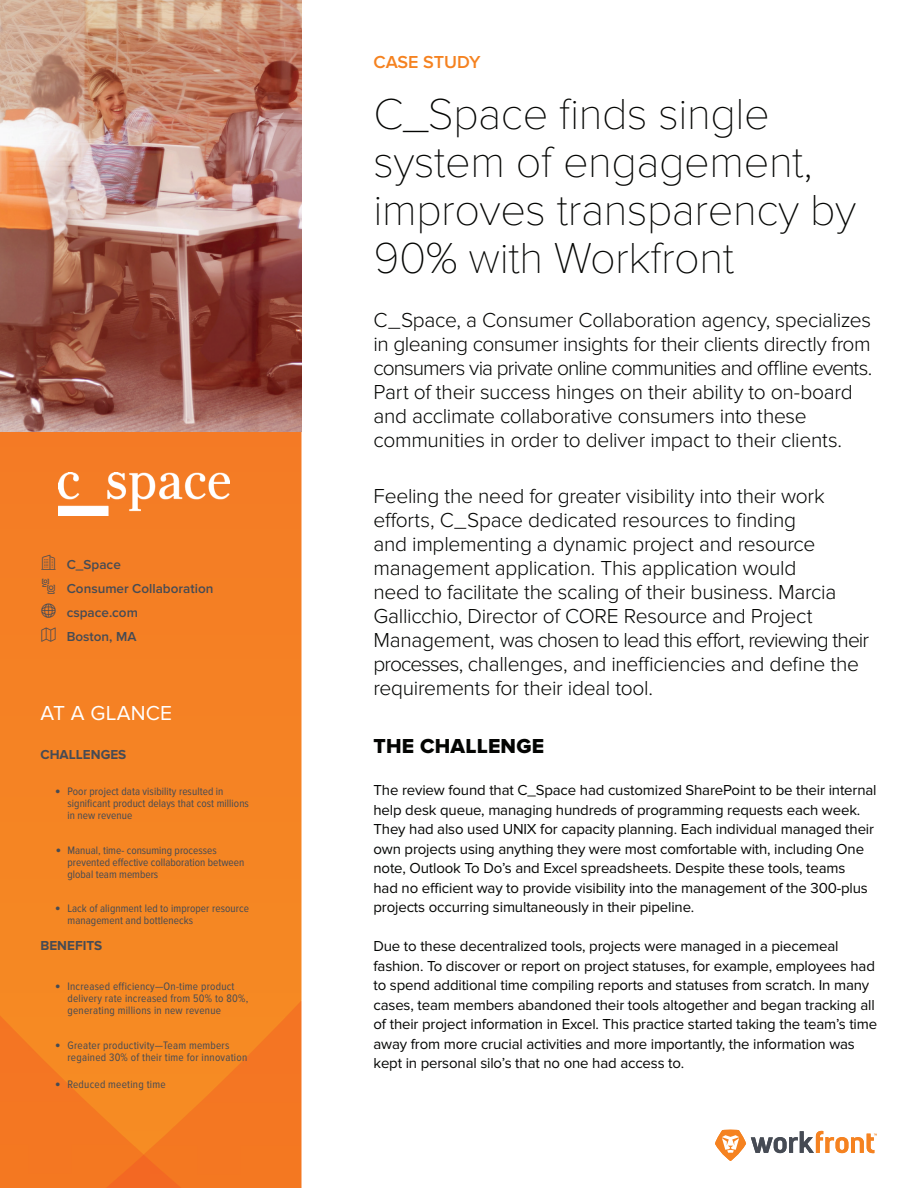
<style>
.page{position:relative;width:918px;height:1188px;background:#fff}
.page>*{position:absolute;margin:0;border:0;box-sizing:border-box;transform-origin:0 0}
.t1{font:100 45px/48px "Proxima Nova T";letter-spacing:-.01em;color:#040503}
.t2{font:300 21px/24px "Proxima Nova";letter-spacing:-.015em;color:#040503}
.t3{font:21px "Proxima Nova Extrabld";letter-spacing:.01em;color:#040503}
.t4{font:21px "Proxima Nova";letter-spacing:.01em;color:#fff}
.t5{font:600 18px "Proxima Nova";letter-spacing:-.005em;color:#f58220}
.t6{font:15px/19.5px "Proxima Nova";letter-spacing:-.01em;color:#040503}
.t7{font:600 13.5px/24px "Proxima Nova";color:#464b54;text-align:right}
.t8{font:700 13.5px "Proxima Nova";color:#464b54}
.t9{font:11.25px/12px "Proxima Nova Cond";letter-spacing:.005em;color:#464b54}
.s1{font-family:"Proxima Nova Extrabld";font-size:15px}
</style>
<div class="page">
<div style="left:0;top:432px;width:302px;height:569px;background:#f58224"></div>
<img style="left:0;top:1001px;width:302px;height:187px">
<img style="left:90px;top:1155px;width:107px;height:33px">
<svg style="left:715px;top:1130px;width:162px;height:31px"></svg>
<img style="left:0;top:0;width:302px;height:432px">
<img style="left:58px;top:473px;width:172px;height:42px">
<svg style="left:41px;top:555px;width:15px;height:15px"></svg>
<svg style="left:42px;top:579px;width:13px;height:15px"></svg>
<svg style="left:41px;top:604px;width:15px;height:14px"></svg>
<svg style="left:41px;top:628px;width:15px;height:14px"></svg>
<p class="t7" style="left:41px;top:553px;width:81px">◆●■ C_Space</p>
<p class="t7" style="left:41px;top:577px;width:174px">▼▼□■ Consumer Collaboration</p>
<p class="t7" style="left:41px;top:601px;width:98px">■▼□ cspace.com<br>Boston, MA</p>
<h2 class="t4" style="left:40px;top:701px;width:133px">AT A GLANCE</h2>
<p class="t8" style="left:40px;top:747px;width:87px">CHALLENGES</p>
<p class="t9" style="left:68px;top:786px;width:183px;text-indent:-12px"><span class="s1">•</span> Poor project data visibility resulted in significant product delays that cost millions in new revenue</p>
<p class="t9" style="left:68px;top:844px;width:178px;text-indent:-12px"><span class="s1">•</span> Manual, time- consuming processes prevented effective collaboration between global team members</p>
<p class="t9" style="left:68px;top:903px;width:183px;text-indent:-12px"><span class="s1">•</span> Lack of alignment led to improper resource management and bottlenecks</p>
<p class="t8" style="left:40px;top:938px;width:63px">BENEFITS</p>
<p class="t9" style="left:68px;top:981px;width:182px;text-indent:-12px"><span class="s1">•</span> Increased efficiency—On-time product delivery rate increased from 50% to 80%, generating millions in new revenue</p>
<p class="t9" style="left:68px;top:1039px;width:181px;text-indent:-12px"><span class="s1">•</span> Greater productivity—Team members regained 30% of their time for innovation</p>
<p class="t9" style="left:55px;top:1078px;width:112px"><span class="s1">•</span> Reduced meeting time</p>
<p class="t5" style="left:374px;top:52px;width:109px">CASE STUDY</p>
<h1 class="t1" style="left:374px;top:90px;width:484px">C_Space finds single system of engagement, improves transparency by<br>90% with Workfront</h1>
<p class="t2" style="left:374px;top:308px;width:500px">C_Space, a Consumer Collaboration agency, specializes in gleaning consumer insights for their clients directly from consumers via private online communities and offline events.<br>Part of their success hinges on their ability to on-board and acclimate collaborative consumers into these communities in order to deliver impact to their clients.</p>
<p class="t2" style="left:374px;top:484px;width:497px">Feeling the need for greater visibility into their work efforts, C_Space dedicated resources to finding<br>and implementing a dynamic project and resource management application. This application would<br>need to facilitate the scaling of their business. Marcia Gallicchio, Director of CORE Resource and Project Management, was chosen to lead this effort, reviewing their processes, challenges, and inefficiencies and define the requirements for their ideal tool.</p>
<h2 class="t3" style="left:374px;top:734px;width:172px">THE CHALLENGE</h2>
<p class="t6" style="left:374px;top:780px;width:505px">The review found that C_Space had customized SharePoint to be their internal help desk queue, managing hundreds of programming requests each week.<br>They had also used UNIX for capacity planning. Each individual managed their own projects using anything they were most comfortable with, including One note, Outlook To Do’s and Excel spreadsheets. Despite these tools, teams<br>had no efficient way to provide visibility into the management of the 300-plus projects occurring simultaneously in their pipeline.</p>
<p class="t6" style="left:374px;top:936px;width:505px">Due to these decentralized tools, projects were managed in a piecemeal fashion. To discover or report on project statuses, for example, employees had to spend additional time compiling reports and statuses from scratch. In many cases, team members abandoned their tools altogether and began tracking all of their project information in Excel. This practice started taking the team’s time away from more crucial activities and more importantly, the information was kept in personal silo’s that no one had access to.</p>
</div>
